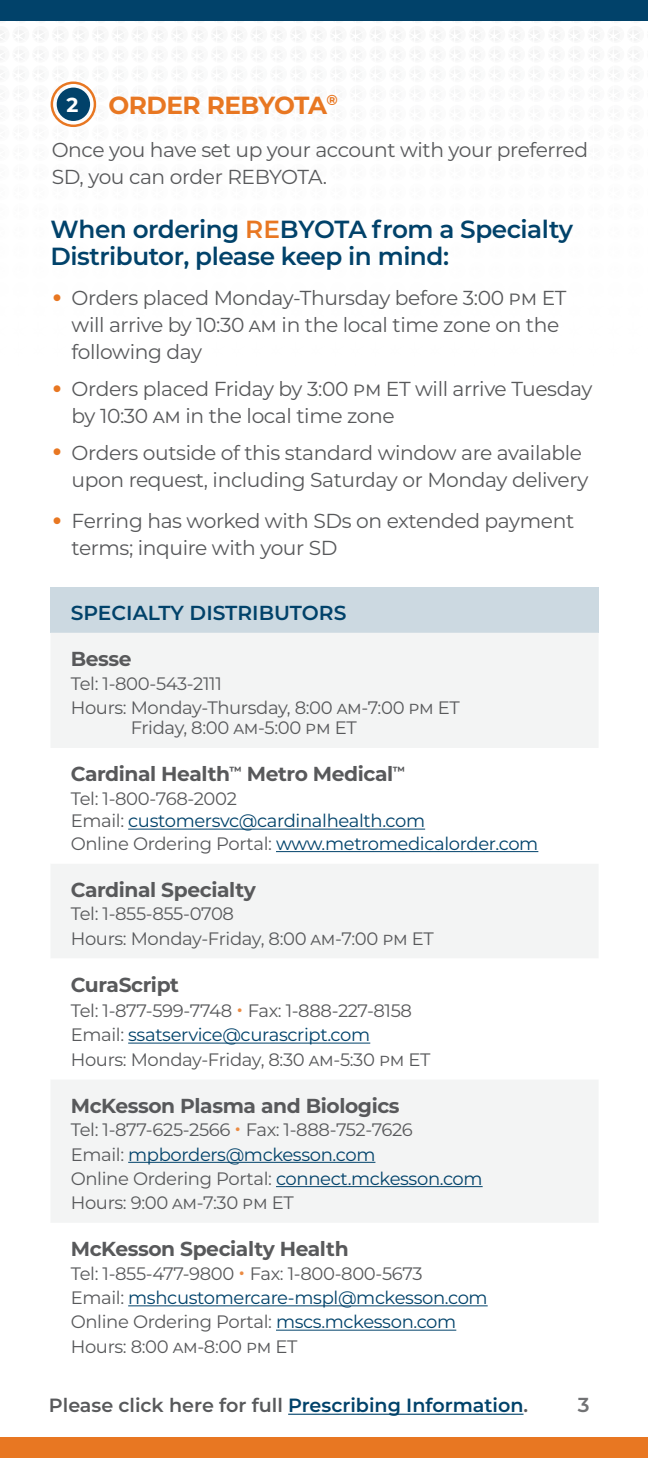
<style>
.page{position:relative;width:648px;height:1458px;background:#fff}
.page>*{position:absolute;margin:0;border:0;box-sizing:border-box;transform-origin:0 0}
.t1{font:600 24.75px/27px "Montserrat";letter-spacing:-.02em;color:#01426a}
.t2{font:700 24.75px "Montserrat";letter-spacing:-.02em;color:#e87722}
.t3{font:20.25px/27px "Montserrat";letter-spacing:-.02em;color:#58595b}
.t4{font:700 20.25px "Montserrat";letter-spacing:-.02em;color:#58595b}
.t5{font:600 20.25px "Montserrat";color:#01426a}
.t6{font:600 20.25px "Montserrat";color:#717274}
.t7{font:600 19.12px "Montserrat";color:#58595b}
.t8{font:18px/24.3px "Montserrat";letter-spacing:-.02em;color:#58595b}
.t9{font:18px/22.5px "Montserrat";letter-spacing:-.02em;color:#01426a}
.s1{font-size:20.25px;color:#fff}
.s2{color:#e87722}
.s3{font-size:45px;color:#e87722}
.s4{color:#58595b}
.s5{font-size:24.75px;color:#eb8b43}
.s6{color:#01426a}
</style>
<div class="page">
<div style="left:0;top:1437px;width:648px;height:21px;background:#e87722"></div>
<div style="left:0;top:0;width:648px;height:20px;background:#01426a"></div>
<div style="left:50px;top:587px;width:549px;height:46px;background:#ccd9e1"></div>
<div style="left:51px;top:633px;width:547px;height:115px;background:#f3f4f4"></div>
<svg style="left:51px;top:828px;width:547px;height:503px"></svg>
<hr style="left:128px;top:829px;width:297px;height:1px;background:#01426a">
<hr style="left:276px;top:851px;width:262px;height:1px;background:#01426a">
<hr style="left:128px;top:1043px;width:242px;height:1px;background:#01426a">
<hr style="left:128px;top:1162px;width:247px;height:1px;background:#01426a">
<hr style="left:276px;top:1186px;width:207px;height:1px;background:#01426a">
<hr style="left:128px;top:1305px;width:360px;height:1px;background:#01426a">
<hr style="left:276px;top:1330px;width:180px;height:1px;background:#01426a">
<div style="left:57px;top:88px;width:33px;height:33px;background:#01426a;border-radius:50%"></div>
<div style="left:51px;top:81px;width:45px;height:46px;border:2px solid #e87722;border-radius:50%"></div>
<hr style="left:288px;top:1414px;width:236px;height:1px;background:#01426a">
<h1 class="t2" style="left:66px;top:88px;width:273px"><span class="s1">2</span> ORDER REBYOTA<sup>®</sup></h1>
<p class="t3" style="left:52px;top:136px;width:538px">Once you have set up your account with your preferred<br>SD, you can order REBYOTA.</p>
<h1 class="t1" style="left:51px;top:214px;width:524px">When ordering <span class="s2">RE</span>BYOTA from a Specialty<br>Distributor, please keep in mind:</h1>
<p class="t3" style="left:72px;top:284px;width:496px;text-indent:-21px"><span class="s3">•</span> Orders placed Monday-Thursday before 3:00 pm ET will arrive by 10:30 am in the local time zone on the following day</p>
<p class="t3" style="left:72px;top:375px;width:522px;text-indent:-21px"><span class="s3">•</span> Orders placed Friday by 3:00 pm ET will arrive Tuesday by 10:30 am in the local time zone</p>
<p class="t3" style="left:72px;top:439px;width:518px;text-indent:-21px"><span class="s3">•</span> Orders outside of this standard window are available upon request, including Saturday or Monday delivery</p>
<p class="t3" style="left:72px;top:507px;width:504px;text-indent:-21px"><span class="s3">•</span> Ferring has worked with SDs on extended payment terms; inquire with your SD</p>
<p class="t5" style="left:71px;top:598px;width:277px">SPECIALTY DISTRIBUTORS</p>
<p class="t4" style="left:71px;top:644px;width:62px">Besse</p>
<p class="t8" style="left:71px;top:670px;width:391px">Tel: 1-800-543-2111<br>Hours: Monday-Thursday, 8:00 am-7:00 pm ET</p>
<p class="t8" style="left:131px;top:715px;width:227px">Friday, 8:00 am-5:00 pm ET</p>
<p class="t4" style="left:71px;top:760px;width:336px">Cardinal Health<sup>™</sup> Metro Medical<sup>™</sup></p>
<p class="t9" style="left:71px;top:787px;width:469px"><span class="s4">Tel: 1-800-768-2002<br>Email:</span> customersvc@cardinalhealth.com<br><span class="s4">Online Ordering Portal:</span> www.metromedicalorder.com</p>
<p class="t4" style="left:71px;top:875px;width:187px">Cardinal Specialty</p>
<p class="t8" style="left:71px;top:901px;width:365px">Tel: 1-855-855-0708<br>Hours: Monday-Friday, 8:00 am-7:00 pm ET</p>
<p class="t4" style="left:71px;top:970px;width:110px">CuraScript</p>
<p class="t8" style="left:71px;top:998px;width:361px">Tel: 1-877-599-7748 <span class="s5">•</span> Fax: 1-888-227-8158<br>Email: <span class="s6">ssatservice@curascript.com<br></span>Hours: Monday-Friday, 8:30 am-5:30 pm ET</p>
<p class="t4" style="left:71px;top:1091px;width:330px">McKesson Plasma and Biologics</p>
<p class="t8" style="left:71px;top:1117px;width:413px">Tel: 1-877-625-2566 <span class="s5">•</span> Fax: 1-888-752-7626<br>Email: <span class="s6">mpborders@mckesson.com<br></span>Online Ordering Portal: <span class="s6">connect.mckesson.com </span>Hours: 9:00 am-7:30 pm ET</p>
<p class="t4" style="left:71px;top:1234px;width:279px">McKesson Specialty Health</p>
<p class="t8" style="left:71px;top:1261px;width:418px">Tel: 1-855-477-9800 <span class="s5">•</span> Fax: 1-800-800-5673<br>Email: <span class="s6">mshcustomercare-mspl@mckesson.com </span>Online Ordering Portal: <span class="s6">mscs.mckesson.com </span>Hours: 8:00 am-8:00 pm ET</p>
<p class="t7" style="left:49px;top:1392px;width:481px">Please click here for full <span class="s6">Prescribing Information</span>.</p>
<p class="t6" style="left:578px;top:1390px;width:13px">3</p>
</div>
